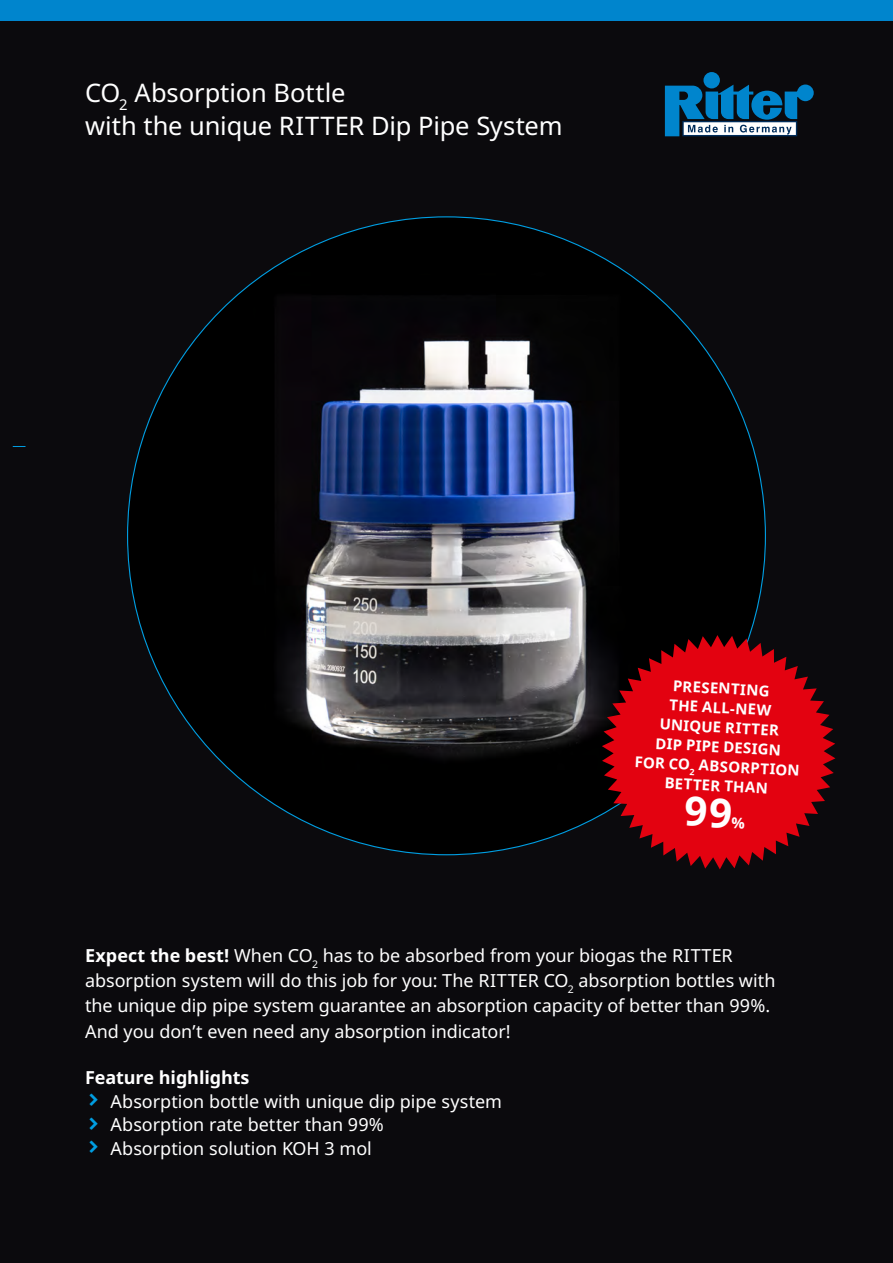
<style>
.page{position:relative;width:893px;height:1263px;background:#0b0a0d}
.page>*{position:absolute;margin:0;border:0;box-sizing:border-box;transform-origin:0 0}
._00_Überschrift__Tit{font:25.5px "Noto Sans";letter-spacing:-.005em;color:#fff}
._03_Untertitel{font:18px/25.2px "Noto Sans";letter-spacing:-.005em;color:#fff}
.t1{font:700 18px "Noto Sans";letter-spacing:-.005em;color:#fff}
.Buttontext__weiss{font:700 15px/19.5px "Noto Sans";color:#fff;text-align:center}
.s1{font-weight:700}
</style>
<div class="page">
<div style="left:0;top:0;width:893px;height:21px;background:#0085cd"></div>
<svg style="left:13px;top:446px;width:13px;height:1px"></svg>
<svg style="left:665px;top:72px;width:149px;height:64px"></svg>
<img style="left:128px;top:217px;width:637px;height:638px;border-radius:319px">
<svg style="left:602px;top:635px;width:233px;height:234px;fill:#e30210"></svg>
<div style="left:685px;top:796px;width:60px;height:32px;background:#e30210"></div>
<p class="_00_Überschrift__Tit" style="left:85px;top:74px;width:262px">CO<sub>2</sub> Absorption Bottle</p>
<p class="_00_Überschrift__Tit" style="left:85px;top:108px;width:479px">with the unique RITTER Dip Pipe System</p>
<p class="Buttontext__weiss" style="left:659px;top:675px;width:127px;rotate:3deg">PRESENTING<br>THE ALL-NEW<br>UNIQUE RITTER<br>DIP PIPE DESIGN</p>
<p class="Buttontext__weiss" style="left:635px;top:752px;width:167px;rotate:3deg">FOR CO<sub>2</sub> ABSORPTION</p>
<p class="Buttontext__weiss" style="left:665px;top:773px;width:105px;rotate:3deg">BETTER THAN</p>
<p class="_03_Untertitel" style="left:85px;top:943px;width:692px"><span class="s1">Expect the best!</span> When CO<sub>2</sub> has to be absorbed from your biogas the RITTER absorption system will do this job for you: The RITTER CO<sub>2</sub> absorption bottles with the unique dip pipe system guarantee an absorption capacity of better than 99%.<br>And you don’t even need any absorption indicator!</p>
<p class="t1" style="left:85px;top:1065px;width:166px">Feature highlights</p>
<p class="_03_Untertitel" style="left:111px;top:1089px;width:393px">Absorption bottle with unique dip pipe system</p>
<p class="_03_Untertitel" style="left:111px;top:1112px;width:275px">Absorption rate better than 99%</p>
<p class="_03_Untertitel" style="left:111px;top:1136px;width:263px">Absorption solution KOH 3 mol</p>
</div>
